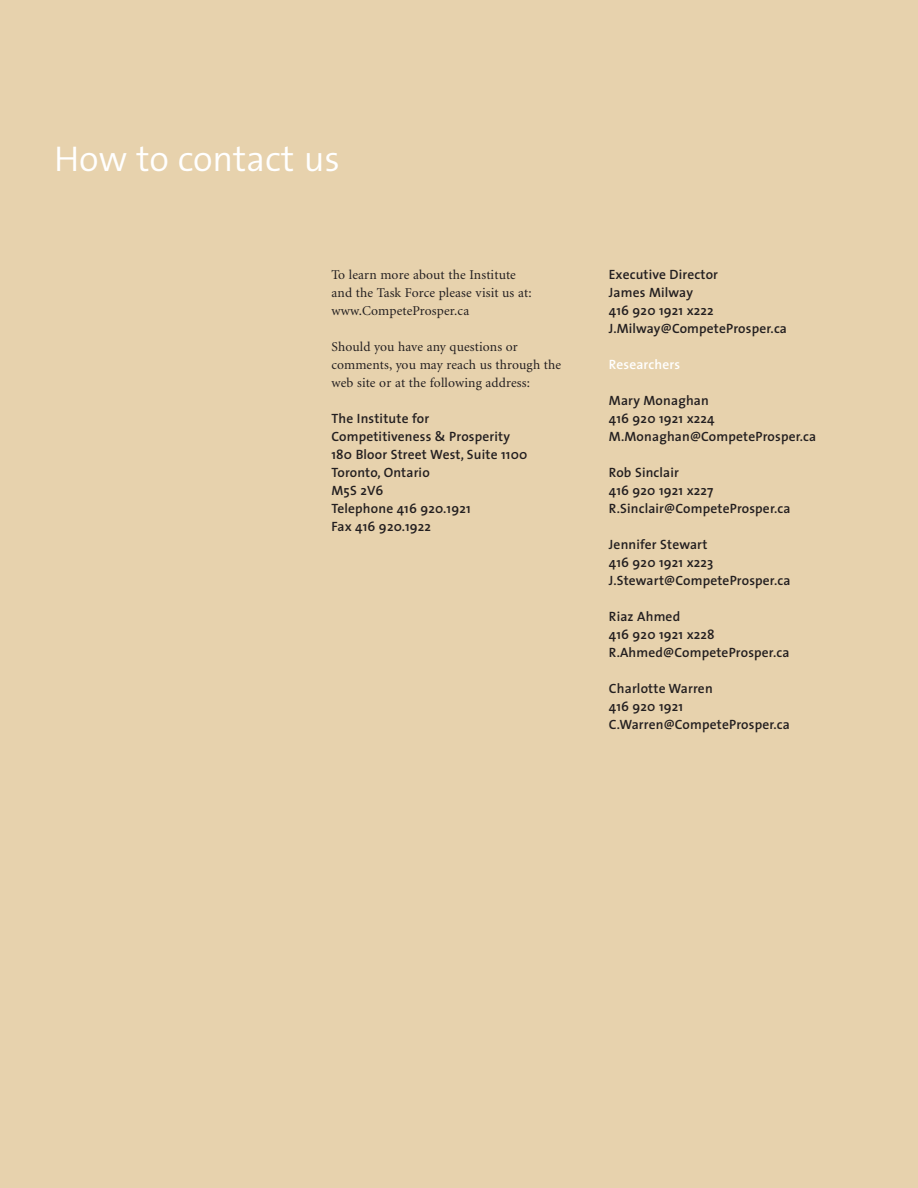
<style>
.page{position:relative;width:918px;height:1188px;background:#e7d2ad}
.page>*{position:absolute;margin:0;border:0;box-sizing:border-box;transform-origin:0 0}
.t1{font:300 36px "The Sans";color:#fff}
.t2{font:600 13.5px/18px "The Sans";letter-spacing:.01em;color:#231f20}
.t3{font:13.5px/18px "Minion";letter-spacing:.01em;color:#231f20}
.t4{font:600 13.5px "The Sans";letter-spacing:.01em;color:#fff}
</style>
<div class="page">
<h1 class="t1" style="left:54px;top:146px;width:287px">How to contact us</h1>
<p class="t3" style="left:331px;top:267px;width:202px">To learn more about the Institute and the Task Force please visit us at: www.CompeteProsper.ca</p>
<p class="t3" style="left:331px;top:339px;width:231px">Should you have any questions or comments, you may reach us through the web site or at the following address:</p>
<p class="t2" style="left:331px;top:412px;width:197px">The Institute for<br>Competitiveness &amp; Prosperity<br>180 Bloor Street West, Suite 1100<br>Toronto, Ontario<br>M5S 2V6<br>Telephone 416 920.1921<br>Fax 416 920.1922</p>
<p class="t2" style="left:609px;top:268px;width:180px">Executive Director<br>James Milway<br>416 920 1921 x222<br>J.Milway@CompeteProsper.ca</p>
<p class="t4" style="left:609px;top:359px;width:73px">Researchers</p>
<p class="t2" style="left:609px;top:394px;width:209px">Mary Monaghan<br>416 920 1921 x224<br>M.Monaghan@CompeteProsper.ca</p>
<p class="t2" style="left:609px;top:466px;width:183px">Rob Sinclair<br>416 920 1921 x227<br>R.Sinclair@CompeteProsper.ca</p>
<p class="t2" style="left:609px;top:538px;width:183px">Jennifer Stewart<br>416 920 1921 x223<br>J.Stewart@CompeteProsper.ca</p>
<p class="t2" style="left:609px;top:610px;width:182px">Riaz Ahmed<br>416 920 1921 x228<br>R.Ahmed@CompeteProsper.ca</p>
<p class="t2" style="left:609px;top:682px;width:182px">Charlotte Warren<br>416 920 1921<br>C.Warren@CompeteProsper.ca</p>
</div>
